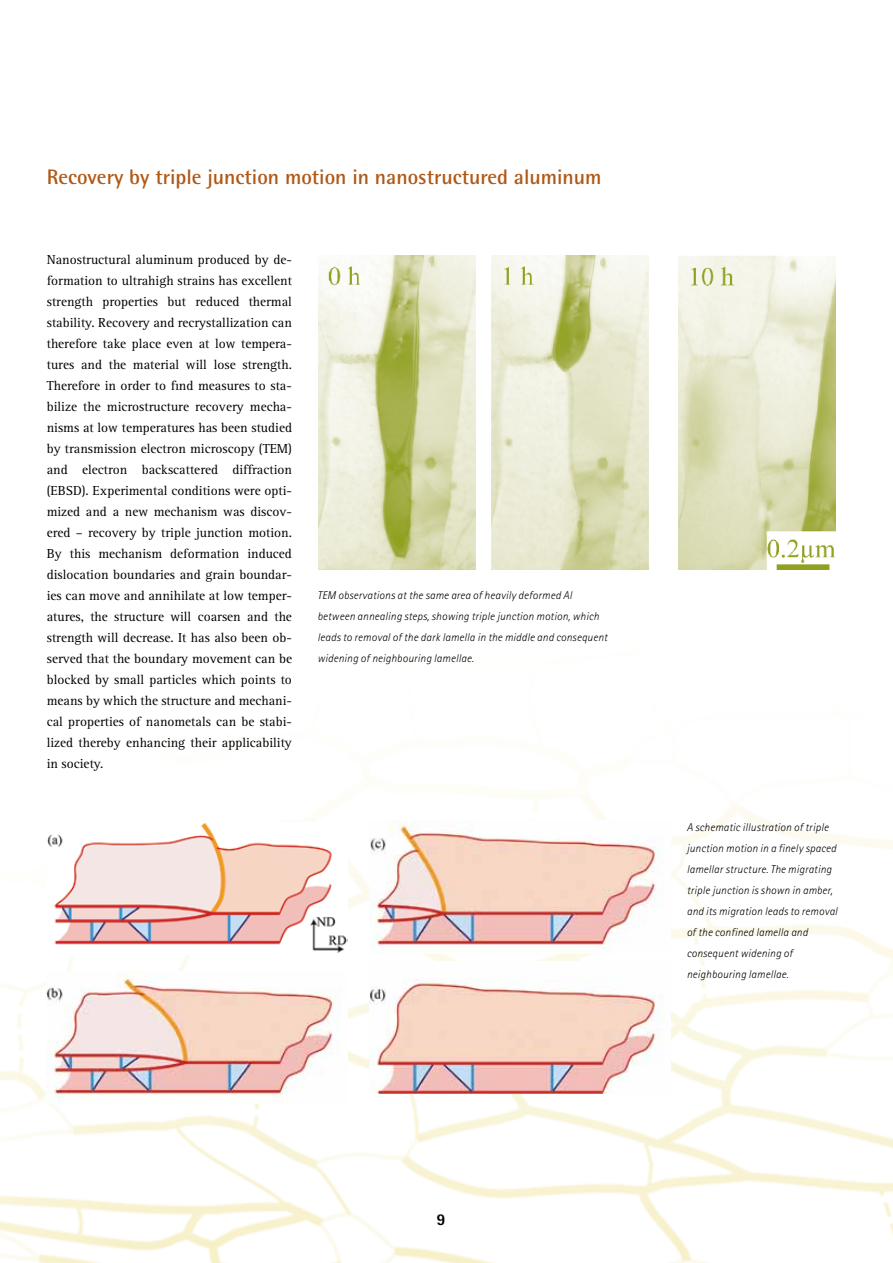
<style>
.page{position:relative;width:893px;height:1263px;background:#fff}
.page>*{position:absolute;margin:0;border:0;box-sizing:border-box;transform-origin:0 0}
.t1{font:700 21px "Rotis Semi Sans";color:#b05917}
.t2{font:800 16.5px "Rotis Sans Serif";color:#000}
.t3{font:13.5px/21px "Rotis Serif";color:#000;text-align:justify}
.t4{font:italic 300 11.25px/21px "Rotis Sans Serif";letter-spacing:.02em;color:#000}
</style>
<div class="page">
<img style="left:0;top:794px;width:893px;height:469px">
<img style="left:319px;top:255px;width:157px;height:315px">
<img style="left:492px;top:255px;width:157px;height:315px">
<img style="left:679px;top:255px;width:157px;height:315px">
<img style="left:47px;top:822px;width:301px;height:132px">
<img style="left:47px;top:972px;width:301px;height:132px">
<img style="left:370px;top:821px;width:301px;height:132px">
<img style="left:370px;top:961px;width:301px;height:132px">
<h1 class="t1" style="left:47px;top:164px;width:556px">Recovery by triple junction motion in nanostructured aluminum</h1>
<p class="t3" style="left:47px;top:249px;width:247px">Nanostructural aluminum produced by de&shy;formation to ultrahigh strains has excellent strength properties but reduced thermal stability. Recovery and recrystallization can therefore take place even at low tempera&shy;tures and the material will lose strength.<br>Therefore in order to find measures to sta&shy;bilize the microstructure recovery mecha&shy;nisms at low temperatures has been studied by transmission electron microscopy (TEM) and electron backscattered diffraction (EBSD). Experimental conditions were opti&shy;mized and a new mechanism was discov&shy;ered – recovery by triple junction motion.<br>By this mechanism deformation induced dislocation boundaries and grain boundar&shy;ies can move and annihilate at low temper&shy;atures, the structure will coarsen and the strength will decrease. It has also been ob&shy;served that the boundary movement can be blocked by small particles which points to means by which the structure and mechani&shy;cal properties of nanometals can be stabi&shy;lized thereby enhancing their applicability in society.</p>
<p class="t4" style="left:317px;top:585px;width:292px">TEM observations at the same area of heavily deformed Al between annealing steps, showing triple junction motion, which leads to removal of the dark lamella in the middle and consequent widening of neighbouring lamellae.</p>
<p class="t4" style="left:687px;top:817px;width:152px">A schematic illustration of triple junction motion in a finely spaced lamellar structure. The migrating triple junction is shown in amber, and its migration leads to removal of the confined lamella and consequent widening of neighbouring lamellae.</p>
<p class="t2" style="left:436px;top:1209px;width:11px">9</p>
</div>
